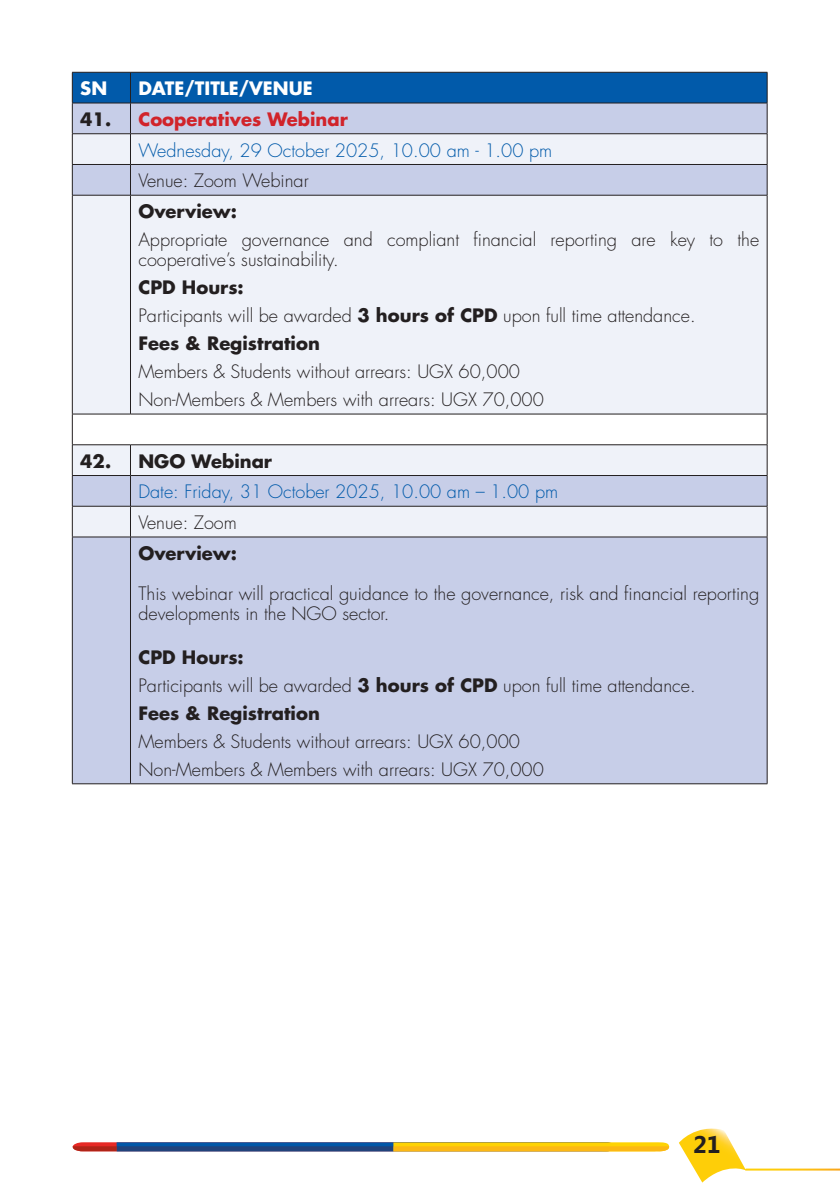
<style>
.page{position:relative;width:840px;height:1191px;background:#fff}
.page>*{position:absolute;margin:0;border:0;box-sizing:border-box;transform-origin:0 0}
.t1{font:700 24px "Myanmar Text";color:#231f20}
.t2{font:300 18px/20px "Futura Std";color:#231f20}
.t3{font:700 18px "Futura Std";color:#231f20}
.t4{font:300 18px "Futura Std";color:#015aaa}
.t5{font:700 18px "Futura Std";color:#d1232a}
.t6{font:700 18px "Futura Std";color:#fff}
.s1{font-weight:700}
</style>
<div class="page">
<svg style="left:72px;top:1142px;width:597px;height:9px;background:#8d804f"></svg>
<svg style="left:679px;top:1128px;width:66px;height:54px"></svg>
<div style="left:73px;top:73px;width:693px;height:30px;background:#015aaa"></div>
<div style="left:73px;top:104px;width:693px;height:679px;background:#c7cee8"></div>
<svg style="left:73px;top:134px;width:693px;height:402px;fill:#eff2f9"></svg>
<hr style="left:72px;top:72px;width:58px;height:1px;background:#231f20">
<hr style="left:72px;top:73px;width:1px;height:30px;background:#231f20">
<hr style="left:130px;top:72px;width:637px;height:1px;background:#231f20">
<hr style="left:130px;top:73px;width:1px;height:30px;background:#231f20">
<hr style="left:766px;top:73px;width:1px;height:30px;background:#231f20">
<hr style="left:72px;top:103px;width:58px;height:1px;background:#231f20">
<hr style="left:72px;top:103px;width:1px;height:30px;background:#231f20">
<hr style="left:130px;top:103px;width:637px;height:1px;background:#231f20">
<hr style="left:130px;top:103px;width:1px;height:30px;background:#231f20">
<hr style="left:766px;top:103px;width:1px;height:30px;background:#231f20">
<hr style="left:72px;top:133px;width:58px;height:1px;background:#231f20">
<hr style="left:72px;top:134px;width:1px;height:30px;background:#231f20">
<hr style="left:130px;top:133px;width:637px;height:1px;background:#231f20">
<hr style="left:130px;top:134px;width:1px;height:30px;background:#231f20">
<hr style="left:766px;top:134px;width:1px;height:30px;background:#231f20">
<hr style="left:72px;top:164px;width:58px;height:1px;background:#231f20">
<hr style="left:72px;top:165px;width:1px;height:30px;background:#231f20">
<hr style="left:130px;top:164px;width:637px;height:1px;background:#231f20">
<hr style="left:130px;top:165px;width:1px;height:30px;background:#231f20">
<hr style="left:766px;top:165px;width:1px;height:30px;background:#231f20">
<hr style="left:72px;top:195px;width:58px;height:1px;background:#231f20">
<hr style="left:72px;top:195px;width:1px;height:219px;background:#231f20">
<hr style="left:72px;top:414px;width:58px;height:1px;background:#231f20">
<hr style="left:72px;top:414px;width:1px;height:30px;background:#231f20">
<hr style="left:766px;top:414px;width:1px;height:30px;background:#231f20">
<hr style="left:72px;top:444px;width:58px;height:1px;background:#231f20">
<hr style="left:72px;top:445px;width:1px;height:30px;background:#231f20">
<hr style="left:130px;top:444px;width:637px;height:1px;background:#231f20">
<hr style="left:130px;top:445px;width:1px;height:30px;background:#231f20">
<hr style="left:766px;top:445px;width:1px;height:30px;background:#231f20">
<hr style="left:72px;top:475px;width:58px;height:1px;background:#231f20">
<hr style="left:72px;top:476px;width:1px;height:30px;background:#231f20">
<hr style="left:130px;top:475px;width:637px;height:1px;background:#231f20">
<hr style="left:130px;top:476px;width:1px;height:30px;background:#231f20">
<hr style="left:766px;top:476px;width:1px;height:30px;background:#231f20">
<hr style="left:72px;top:506px;width:58px;height:1px;background:#231f20">
<hr style="left:72px;top:506px;width:1px;height:31px;background:#231f20">
<hr style="left:130px;top:506px;width:637px;height:1px;background:#231f20">
<hr style="left:130px;top:506px;width:1px;height:31px;background:#231f20">
<hr style="left:766px;top:506px;width:1px;height:31px;background:#231f20">
<hr style="left:72px;top:536px;width:58px;height:1px;background:#231f20">
<hr style="left:72px;top:537px;width:1px;height:246px;background:#231f20">
<hr style="left:72px;top:783px;width:58px;height:1px;background:#231f20">
<hr style="left:130px;top:537px;width:1px;height:246px;background:#231f20">
<hr style="left:130px;top:536px;width:637px;height:1px;background:#231f20">
<hr style="left:766px;top:537px;width:1px;height:246px;background:#231f20">
<hr style="left:130px;top:783px;width:637px;height:1px;background:#231f20">
<hr style="left:130px;top:195px;width:1px;height:219px;background:#231f20">
<hr style="left:130px;top:195px;width:637px;height:1px;background:#231f20">
<hr style="left:766px;top:195px;width:1px;height:219px;background:#231f20">
<hr style="left:130px;top:414px;width:637px;height:1px;background:#231f20">
<p class="t6" style="left:80px;top:76px;width:28px">SN</p>
<p class="t6" style="left:138px;top:76px;width:176px">DATE/TITLE/VENUE</p>
<p class="t3" style="left:80px;top:107px;width:32px">41.</p>
<p class="t5" style="left:138px;top:107px;width:211px">Cooperatives Webinar</p>
<p class="t4" style="left:138px;top:139px;width:415px">Wednesday, 29 October 2025, 10.00 am - 1.00 pm</p>
<p class="t2" style="left:138px;top:171px;width:172px">Venue: Zoom Webinar</p>
<p class="t3" style="left:138px;top:199px;width:100px">Overview:</p>
<p class="t2" style="left:138px;top:230px;width:622px">Appropriate governance and compliant financial reporting are key to the cooperative’s sustainability.</p>
<p class="t3" style="left:138px;top:275px;width:107px">CPD Hours:</p>
<p class="t2" style="left:138px;top:306px;width:558px">Participants will be awarded <span class="s1">3 hours of CPD</span> upon full time attendance.</p>
<p class="t3" style="left:138px;top:331px;width:183px">Fees &amp; Registration</p>
<p class="t2" style="left:138px;top:362px;width:383px">Members &amp; Students without arrears: UGX 60,000</p>
<p class="t2" style="left:138px;top:390px;width:407px">Non-Members &amp; Members with arrears: UGX 70,000</p>
<p class="t3" style="left:80px;top:449px;width:32px">42.</p>
<p class="t3" style="left:138px;top:449px;width:135px">NGO Webinar</p>
<p class="t4" style="left:138px;top:481px;width:421px">Date: Friday, 31 October 2025, 10.00 am – 1.00 pm</p>
<p class="t2" style="left:138px;top:513px;width:100px">Venue: Zoom</p>
<p class="t3" style="left:138px;top:541px;width:100px">Overview:</p>
<p class="t2" style="left:138px;top:584px;width:622px">This webinar will practical guidance to the governance, risk and financial reporting developments in the NGO sector.</p>
<p class="t3" style="left:138px;top:645px;width:107px">CPD Hours:</p>
<p class="t2" style="left:138px;top:676px;width:558px">Participants will be awarded <span class="s1">3 hours of CPD</span> upon full time attendance.</p>
<p class="t3" style="left:138px;top:701px;width:183px">Fees &amp; Registration</p>
<p class="t2" style="left:138px;top:732px;width:383px">Members &amp; Students without arrears: UGX 60,000</p>
<p class="t2" style="left:138px;top:760px;width:407px">Non-Members &amp; Members with arrears: UGX 70,000</p>
<h1 class="t1" style="left:692px;top:1131px;width:29px">21</h1>
</div>
